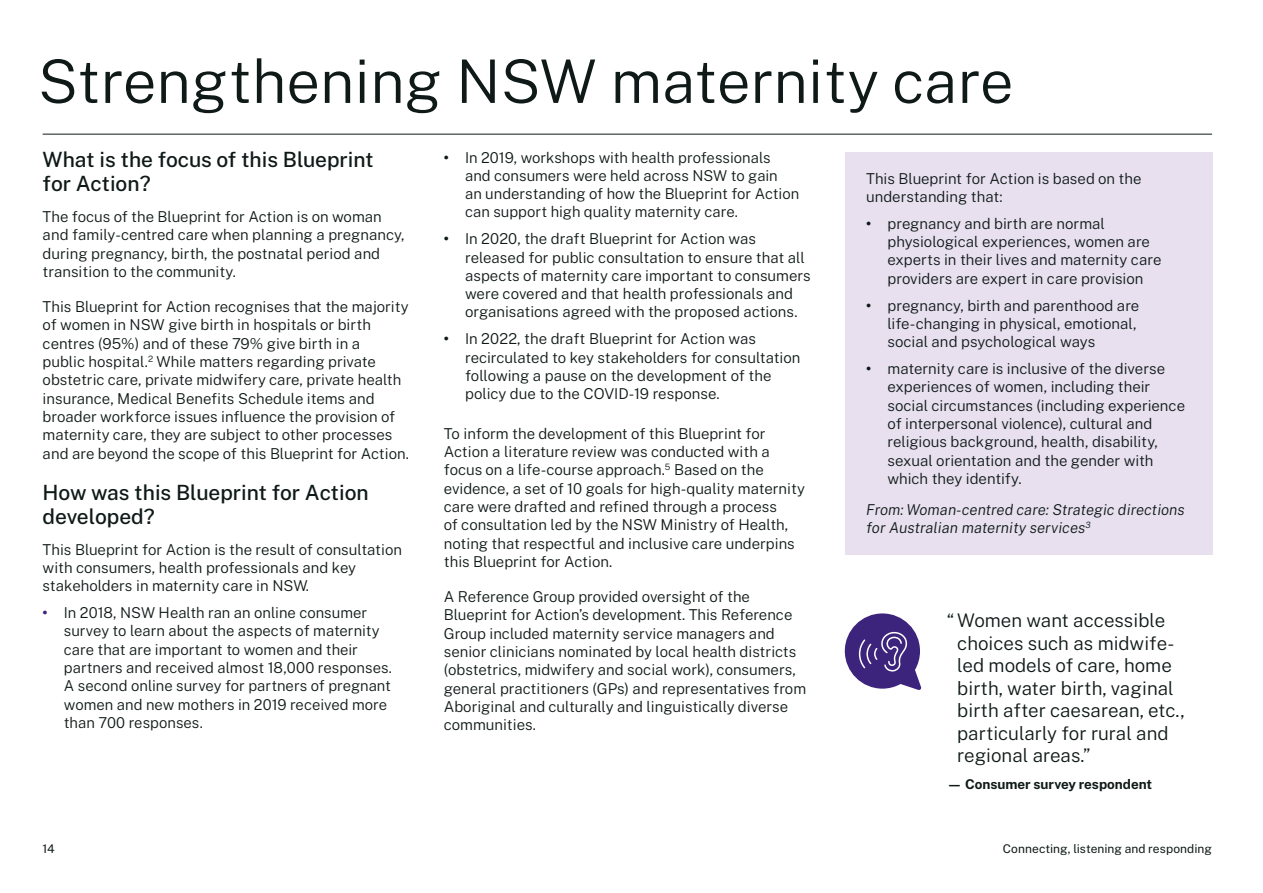
<style>
.page{position:relative;width:1263px;height:893px;background:#fff}
.page>*{position:absolute;margin:0;border:0;box-sizing:border-box;transform-origin:0 0}
.Heading_1__H1{font:300 60px "Public Sans";color:#0f1a18}
.Contents_-_H2{font:500 21px/24px "Public Sans";color:#0f1a18}
.Pull-Quote{font:300 18.75px/22.5px "Public Sans";color:#0f1a18}
.Body{font:300 15px/18.3px "Public Sans";color:#0f1a18}
.Level_1_bullet{font:300 15px/18.3px "Public Sans";color:#0f1a18}
.Body-2{font:italic 300 15px/18.3px "Public Sans";color:#0f1a18}
.Pull-Quote_author{font:700 13.5px "Public Sans";color:#0f1a18}
.t1{font:12px "Public Sans";color:#0f1a18}
.s1{font-weight:700}
.s2{font-weight:700;color:#3c247d}
</style>
<div class="page">
<div style="left:845px;top:152px;width:367px;height:402px;background:#e8dfef"></div>
<svg style="left:845px;top:613px;width:76px;height:77px"></svg>
<hr style="left:43px;top:134px;width:1169px;height:1px;background:#0f1a18">
<h1 class="Heading_1__H1" style="left:38px;top:38px;width:977px">Strengthening NSW maternity care</h1>
<p class="Level_1_bullet" style="left:465px;top:147px;width:336px;text-indent:-21px"><span class="s1">•</span> In 2019, workshops with health professionals and consumers were held across NSW to gain<br>an understanding of how the Blueprint for Action can support high quality maternity care.</p>
<p class="Level_1_bullet" style="left:465px;top:229px;width:347px;text-indent:-21px"><span class="s1">•</span> In 2020, the draft Blueprint for Action was released for public consultation to ensure that all aspects of maternity care important to consumers were covered and that health professionals and organisations agreed with the proposed actions.</p>
<p class="Level_1_bullet" style="left:465px;top:329px;width:337px;text-indent:-21px"><span class="s1">•</span> In 2022, the draft Blueprint for Action was recirculated to key stakeholders for consultation following a pause on the development of the policy due to the COVID-19 response.</p>
<p class="Body" style="left:444px;top:423px;width:363px">To inform the development of this Blueprint for Action a literature review was conducted with a focus on a life-course approach.<sup>5</sup> Based on the evidence, a set of 10 goals for high-quality maternity care were drafted and refined through a process<br>of consultation led by the NSW Ministry of Health, noting that respectful and inclusive care underpins this Blueprint for Action.</p>
<p class="Body" style="left:444px;top:587px;width:364px">A Reference Group provided oversight of the Blueprint for Action’s development. This Reference Group included maternity service managers and senior clinicians nominated by local health districts (obstetrics, midwifery and social work), consumers, general practitioners (GPs) and representatives from Aboriginal and culturally and linguistically diverse communities.</p>
<p class="Contents_-_H2" style="left:43px;top:146px;width:333px">What is the focus of this Blueprint for Action?</p>
<p class="Body" style="left:43px;top:206px;width:364px">The focus of the Blueprint for Action is on woman and family-centred care when planning a pregnancy, during pregnancy, birth, the postnatal period and transition to the community.</p>
<p class="Body" style="left:43px;top:297px;width:368px">This Blueprint for Action recognises that the majority of women in NSW give birth in hospitals or birth centres (95%) and of these 79% give birth in a<br>public hospital.<sup>2</sup> While matters regarding private obstetric care, private midwifery care, private health insurance, Medical Benefits Schedule items and broader workforce issues influence the provision of maternity care, they are subject to other processes and are beyond the scope of this Blueprint for Action.</p>
<p class="Contents_-_H2" style="left:43px;top:479px;width:328px">How was this Blueprint for Action developed?</p>
<p class="Body" style="left:43px;top:539px;width:361px">This Blueprint for Action is the result of consultation with consumers, health professionals and key stakeholders in maternity care in NSW.</p>
<p class="Level_1_bullet" style="left:64px;top:602px;width:330px;text-indent:-21px"><span class="s2">•</span> In 2018, NSW Health ran an online consumer survey to learn about the aspects of maternity care that are important to women and their partners and received almost 18,000 responses.<br>A second online survey for partners of pregnant women and new mothers in 2019 received more than 700 responses.</p>
<p class="Body" style="left:866px;top:168px;width:277px">This Blueprint for Action is based on the understanding that:</p>
<p class="Level_1_bullet" style="left:887px;top:213px;width:275px;text-indent:-21px"><span class="s1">•</span> pregnancy and birth are normal physiological experiences, women are experts in their lives and maternity care providers are expert in care provision</p>
<p class="Level_1_bullet" style="left:887px;top:295px;width:253px;text-indent:-21px"><span class="s1">•</span> pregnancy, birth and parenthood are life-changing in physical, emotional, social and psychological ways</p>
<p class="Level_1_bullet" style="left:887px;top:358px;width:299px;text-indent:-21px"><span class="s1">•</span> maternity care is inclusive of the diverse experiences of women, including their social circumstances (including experience of interpersonal violence), cultural and religious background, health, disability, sexual orientation and the gender with which they identify.</p>
<p class="Body-2" style="left:866px;top:500px;width:320px">From: Woman-centred care: Strategic directions for Australian maternity services<sup>3</sup></p>
<p class="Pull-Quote" style="left:957px;top:608px;width:229px;text-indent:-11px">“ Women want accessible choices such as midwife&shy;led models of care, home birth, water birth, vaginal birth after caesarean, etc., particularly for rural and regional areas.”</p>
<p class="Pull-Quote_author" style="left:947px;top:774px;width:207px">— Consumer survey respondent</p>
<p class="t1" style="left:43px;top:839px;width:14px">14</p>
<p class="t1" style="left:1003px;top:839px;width:211px">Connecting, listening and responding</p>
</div>
